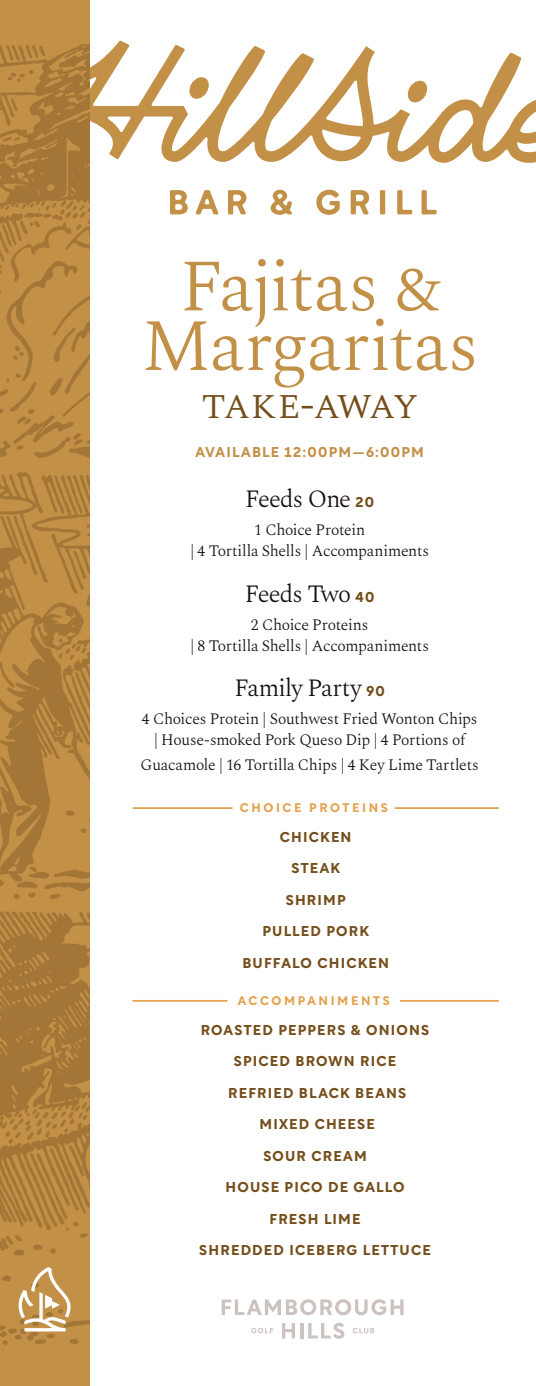
<style>
.page{position:relative;width:536px;height:1386px;background:#fff}
.page>*{position:absolute;margin:0;border:0;box-sizing:border-box;transform-origin:0 0}
.t1{font:300 73.5px/59.7px "Spectral";letter-spacing:-.02em;color:#c39048;text-align:center}
.t2{font:300 40.77px "Spectral";letter-spacing:-.065em;color:#744e1b}
.t3{font:300 24.5px "Spectral";letter-spacing:-.035em;color:#150e0e}
.t4{font:300 15.75px/21px "Spectral";letter-spacing:-.015em;color:#150e0e;text-align:center}
.t5{font:700 14px "Rotunda";letter-spacing:.085em;color:#744e1b}
.t6{font:700 14px "Rotunda";letter-spacing:.085em;color:#c39048}
.t7{font:700 12.25px "Rotunda";letter-spacing:.215em;color:#e4a14e}
.s1{font-family:"Rotunda";font-weight:700;font-size:14px;color:#744e1b}
</style>
<div class="page">
<div style="left:0;top:0;width:89px;height:1386px;background:#c39048"></div>
<svg style="left:170px;top:190px;width:18px;height:24px"></svg>
<svg style="left:195px;top:190px;width:23px;height:24px"></svg>
<svg style="left:228px;top:190px;width:18px;height:24px"></svg>
<svg style="left:270px;top:190px;width:22px;height:25px"></svg>
<svg style="left:316px;top:190px;width:23px;height:25px"></svg>
<svg style="left:350px;top:190px;width:19px;height:24px"></svg>
<div style="left:380px;top:190px;width:5px;height:24px;background:#c39048"></div>
<svg style="left:397px;top:190px;width:15px;height:24px"></svg>
<svg style="left:421px;top:190px;width:15px;height:24px"></svg>
<svg style="left:89px;top:41px;width:447px;height:122px"></svg>
<svg style="left:0;top:44px;width:89px;height:1301px"></svg>
<svg style="left:17px;top:1267px;width:57px;height:64px"></svg>
<svg style="left:221px;top:1299px;width:182px;height:16px"></svg>
<svg style="left:282px;top:1323px;width:13px;height:15px"></svg>
<hr style="left:300px;top:1323px;width:3px;height:15px;background:#ccc3c0">
<svg style="left:308px;top:1323px;width:36px;height:16px"></svg>
<svg style="left:251px;top:1328px;width:22px;height:5px"></svg>
<svg style="left:352px;top:1328px;width:22px;height:5px"></svg>
<hr style="left:394px;top:807px;width:104px;height:2px;background:#e4a14e">
<hr style="left:132px;top:807px;width:100px;height:2px;background:#e4a14e">
<hr style="left:400px;top:1000px;width:98px;height:2px;background:#e4a14e">
<hr style="left:132px;top:1000px;width:95px;height:2px;background:#e4a14e">
<h1 class="t1" style="left:141px;top:262px;width:339px">Fajitas &amp;<br>Margaritas</h1>
<h2 class="t2" style="left:201px;top:375px;width:218px">TAKE-AWAY</h2>
<p class="t6" style="left:195px;top:446px;width:230px">AVAILABLE 12:00PM—6:00PM</p>
<h3 class="t3" style="left:245px;top:489px;width:130px">Feeds One <span class="s1">20</span></h3>
<p class="t4" style="left:190px;top:521px;width:240px">1 Choice Protein<br>| 4 Tortilla Shells | Accompaniments</p>
<h3 class="t3" style="left:245px;top:584px;width:131px">Feeds Two <span class="s1">40</span></h3>
<p class="t4" style="left:190px;top:616px;width:240px">2 Choice Proteins<br>| 8 Tortilla Shells | Accompaniments</p>
<h3 class="t3" style="left:234px;top:678px;width:152px">Family Party <span class="s1">90</span></h3>
<p class="t4" style="left:142px;top:710px;width:337px">4 Choices Protein | Southwest Fried Wonton Chips | House-smoked Pork Queso Dip | 4 Portions of</p>
<p class="t4" style="left:140px;top:756px;width:339px">Guacamole | 16 Tortilla Chips | 4 Key Lime Tartlets</p>
<p class="t7" style="left:240px;top:802px;width:149px">CHOICE PROTEINS</p>
<p class="t5" style="left:280px;top:830px;width:73px">CHICKEN</p>
<p class="t5" style="left:291px;top:862px;width:50px">STEAK</p>
<p class="t5" style="left:286px;top:893px;width:61px">SHRIMP</p>
<p class="t5" style="left:262px;top:925px;width:108px">PULLED PORK</p>
<p class="t5" style="left:242px;top:956px;width:148px">BUFFALO CHICKEN</p>
<p class="t7" style="left:238px;top:995px;width:153px">ACCOMPANIMENTS</p>
<p class="t5" style="left:201px;top:1023px;width:230px">ROASTED PEPPERS &amp; ONIONS</p>
<p class="t5" style="left:234px;top:1055px;width:164px">SPICED BROWN RICE</p>
<p class="t5" style="left:228px;top:1086px;width:179px">REFRIED BLACK BEANS</p>
<p class="t5" style="left:259px;top:1118px;width:117px">MIXED CHEESE</p>
<p class="t5" style="left:263px;top:1149px;width:105px">SOUR CREAM</p>
<p class="t5" style="left:225px;top:1181px;width:180px">HOUSE PICO DE GALLO</p>
<p class="t5" style="left:269px;top:1212px;width:92px">FRESH LIME</p>
<p class="t5" style="left:199px;top:1244px;width:233px">SHREDDED ICEBERG LETTUCE</p>
</div>
